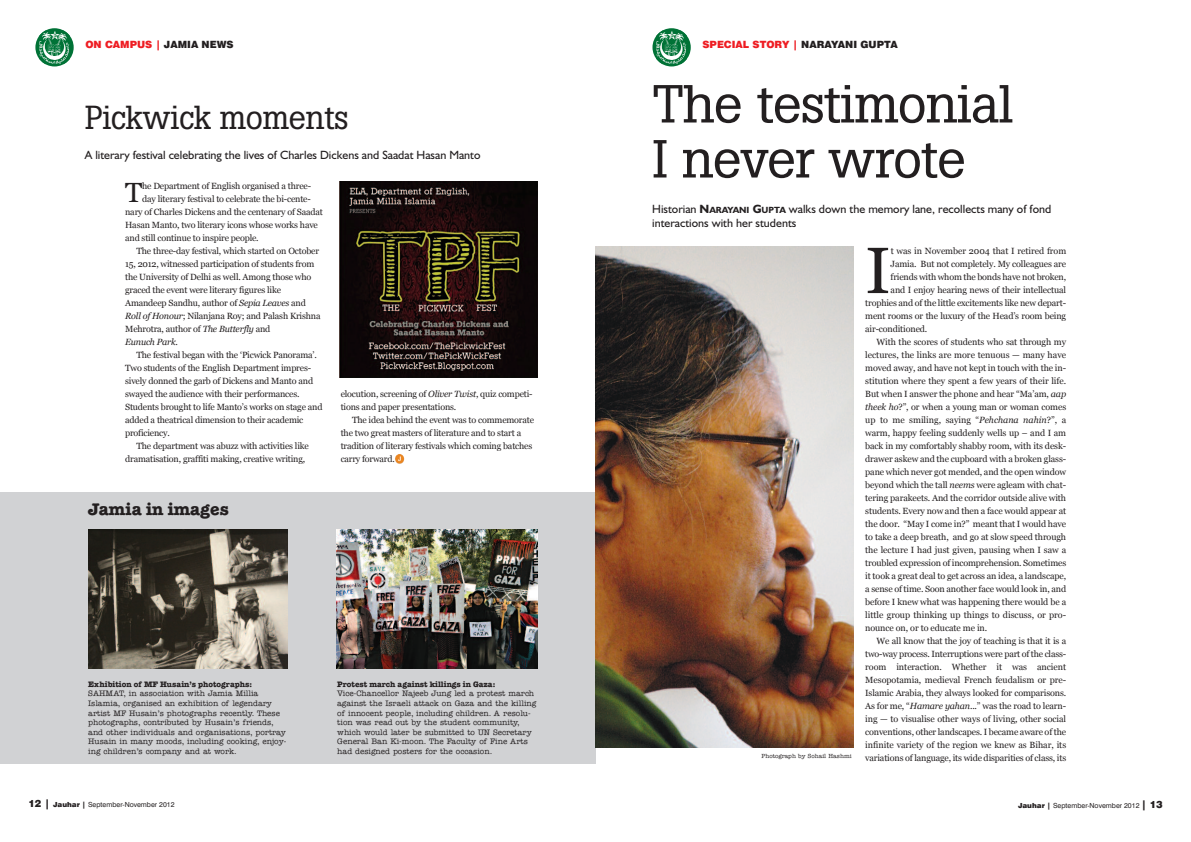
<style>
.page{position:relative;width:1191px;height:842px;background:#fff}
.page>*{position:absolute;margin:0;border:0;box-sizing:border-box;transform-origin:0 0}
.t1{font:65.3px "Georgia";color:#231f20}
.t2{font:53px/55px "Boton";letter-spacing:-.02em;color:#231f20;scale:1.04 1}
.t3{font:33px "Boton";letter-spacing:-.015em;color:#231f20}
.t4{font:27.7px "Georgia";color:#231f20}
.t5{font:17px "American Typewriter Bold A";color:#231f20}
.t6{font:12px/14.4px "Humanist 521 BT";color:#231f20}
.t7{font:900 10px "Swiss 721 BT";color:#ee1d23}
.t8{font:9px/13px "Georgia";letter-spacing:-.015em;color:#231f20}
.t9{font:italic 9px "Georgia";letter-spacing:-.02em;color:#231f20}
.t10{font:8px/9.6px "American Typewriter Medium A";color:#231f20}
.t11{font:8px "American Typewriter Bold A";color:#231f20}
.t12{font:7px "Swiss 721 BT";color:#231f20}
.t13{font:6px "American Typewriter Medium A";color:#231f20}
.s1{color:#231f20}
.s2{font-style:italic}
.s3{font-style:normal}
.s4{font-weight:900;font-size:10px}
.s5{font-weight:900}
.s6{font-weight:700}
.s7{font-weight:700;font-size:9px}
</style>
<div class="page">
<svg style="left:35px;top:28px;width:39px;height:38px"></svg>
<img style="left:39px;top:31px;width:31px;height:33px">
<div style="left:0;top:492px;width:595px;height:271px;background:#d1d2d4"></div>
<img style="left:88px;top:529px;width:199px;height:139px">
<img style="left:337px;top:529px;width:200px;height:139px">
<img style="left:339px;top:182px;width:199px;height:196px">
<svg style="left:395px;top:454px;width:10px;height:10px"></svg>
<img style="left:595px;top:247px;width:258px;height:500px">
<svg style="left:652px;top:28px;width:39px;height:38px"></svg>
<img style="left:656px;top:31px;width:31px;height:33px">
<p class="t7" style="left:85px;top:41px;width:150px">ON CAMPUS | <span class="s1">JAMIA NEWS</span></p>
<h3 class="t3" style="left:85px;top:105px;width:265px">Pickwick moments</h3>
<h3 class="t6" style="left:85px;top:149px;width:397px">A literary festival celebrating the lives of Charles Dickens and Saadat Hasan Manto</h3>
<h3 class="t4" style="left:125px;top:177px;width:19px">T</h3>
<p class="t8" style="left:142px;top:179px;width:170px">he Department of English organised a three-</p>
<p class="t8" style="left:142px;top:192px;width:170px">day literary festival to celebrate the bi-cente-</p>
<p class="t8" style="left:125px;top:205px;width:199px">nary of Charles Dickens and the centenary of Saadat</p>
<p class="t8" style="left:125px;top:218px;width:194px">Hasan Manto, two literary icons whose works have</p>
<p class="t8" style="left:125px;top:231px;width:135px">and still continue to inspire people.</p>
<p class="t8" style="left:136px;top:244px;width:184px">The three-day festival, which started on October</p>
<p class="t8" style="left:125px;top:257px;width:191px">15, 2012, witnessed participation of students from</p>
<p class="t8" style="left:125px;top:270px;width:188px">the University of Delhi as well. Among those who</p>
<p class="t8" style="left:125px;top:283px;width:157px">graced the event were literary figures like</p>
<p class="t8" style="left:125px;top:296px;width:182px">Amandeep Sandhu, author of <span class="s2">Sepia Leaves</span> and</p>
<p class="t8" style="left:125px;top:309px;width:197px"><span class="s2">Roll of Honour</span>; Nilanjana Roy; and Palash Krishna</p>
<p class="t8" style="left:125px;top:322px;width:147px">Mehrotra, author of <span class="s2">The Butterfly</span> and</p>
<p class="t9" style="left:125px;top:337px;width:54px">Eunuch Park<span class="s3">.</span></p>
<p class="t8" style="left:136px;top:348px;width:182px">The festival began with the ‘Picwick Panorama’.</p>
<p class="t8" style="left:125px;top:361px;width:187px">Two students of the English Department impres-</p>
<p class="t8" style="left:125px;top:374px;width:189px">sively donned the garb of Dickens and Manto and</p>
<p class="t8" style="left:125px;top:387px;width:176px">swayed the audience with their performances.</p>
<p class="t8" style="left:125px;top:400px;width:199px">Students brought to life Manto’s works on stage and</p>
<p class="t8" style="left:125px;top:413px;width:180px">added a theatrical dimension to their academic</p>
<p class="t8" style="left:125px;top:426px;width:46px">proficiency.</p>
<p class="t8" style="left:136px;top:439px;width:174px">The department was abuzz with activities like</p>
<p class="t8" style="left:125px;top:452px;width:181px">dramatisation, graffiti making, creative writing,</p>
<h3 class="t5" style="left:88px;top:504px;width:142px">Jamia in images</h3>
<p class="t8" style="left:341px;top:387px;width:193px">elocution, screening of <span class="s2">Oliver Twist</span>, quiz competi&shy;tions and paper presentations.</p>
<p class="t8" style="left:341px;top:413px;width:195px;text-indent:11px">The idea behind the event was to commemorate the two great masters of literature and to start a tradition of literary festivals which coming batches carry forward.</p>
<p class="t11" style="left:88px;top:681px;width:165px">Exhibition of MF Husain’s photographs:</p>
<p class="t10" style="left:88px;top:689px;width:200px">SAHMAT, in association with Jamia Millia Islamia, organised an exhibition of legendary artist MF Husain’s photographs recently. These photographs, contributed by Husain’s friends, and other individuals and organisations, portray Husain in many moods, including cooking, enjoy&shy;ing children’s company and at work.</p>
<p class="t12" style="left:28px;top:802px;width:148px"><span class="s4">12 |</span> <span class="s5">Jauhar |</span> September-November 2012</p>
<p class="t11" style="left:337px;top:681px;width:159px">Protest march against killings in Gaza:</p>
<p class="t10" style="left:337px;top:689px;width:200px">Vice-Chancellor Najeeb Jung led a protest march against the Israeli attack on Gaza and the killing of innocent people, including children. A resolu&shy;tion was read out by the student community, which would later be submitted to UN Secretary General Ban Ki-moon. The Faculty of Fine Arts had designed posters for the occasion.</p>
<p class="t7" style="left:702px;top:41px;width:197px">SPECIAL STORY | <span class="s1">NARAYANI GUPTA</span></p>
<h2 class="t2" style="left:652px;top:82px;width:348px">The testimonial<br>I never wrote</h2>
<h3 class="t6" style="left:652px;top:203px;width:400px">Historian <span class="s6">N</span><span class="s7">ARAYANI</span> <span class="s6">G</span><span class="s7">UPTA</span> walks down the memory lane, recollects many of fond interactions with her students</h3>
<p class="t13" style="left:761px;top:754px;width:92px">Photograph by Sohail Hashmi</p>
<h1 class="t1" style="left:865px;top:233px;width:27px">I</h1>
<p class="t8" style="left:890px;top:244px;width:177px">t was in November 2004 that I retired from</p>
<p class="t8" style="left:890px;top:257px;width:177px">Jamia. But not completely. My colleagues are</p>
<p class="t8" style="left:890px;top:270px;width:177px">friends with whom the bonds have not broken,</p>
<p class="t8" style="left:890px;top:283px;width:177px">and I enjoy hearing news of their intellectual</p>
<p class="t8" style="left:865px;top:296px;width:202px">trophies and of the little excitements like new depart-</p>
<p class="t8" style="left:865px;top:309px;width:202px">ment rooms or the luxury of the Head’s room being</p>
<p class="t8" style="left:865px;top:322px;width:64px">air-conditioned.</p>
<p class="t8" style="left:876px;top:335px;width:191px">With the scores of students who sat through my</p>
<p class="t8" style="left:865px;top:348px;width:202px">lectures, the links are more tenuous — many have</p>
<p class="t8" style="left:865px;top:361px;width:202px">moved away, and have not kept in touch with the in-</p>
<p class="t8" style="left:865px;top:374px;width:202px">stitution where they spent a few years of their life.</p>
<p class="t8" style="left:865px;top:387px;width:202px">But when I answer the phone and hear “Ma’am, <span class="s2">aap</span></p>
<p class="t8" style="left:865px;top:400px;width:202px"><span class="s2">theek ho</span>?”, or when a young man or woman comes</p>
<p class="t8" style="left:865px;top:413px;width:202px">up to me smiling, saying “<span class="s2">Pehchana nahin</span>?”, a</p>
<p class="t8" style="left:865px;top:426px;width:202px">warm, happy feeling suddenly wells up – and I am</p>
<p class="t8" style="left:865px;top:439px;width:202px">back in my comfortably shabby room, with its desk-</p>
<p class="t8" style="left:865px;top:452px;width:202px">drawer askew and the cupboard with a broken glass-</p>
<p class="t8" style="left:865px;top:465px;width:202px">pane which never got mended, and the open window</p>
<p class="t8" style="left:865px;top:478px;width:202px">beyond which the tall <span class="s2">neems</span> were agleam with chat-</p>
<p class="t8" style="left:865px;top:491px;width:202px">tering parakeets. And the corridor outside alive with</p>
<p class="t8" style="left:865px;top:504px;width:202px">students. Every now and then a face would appear at</p>
<p class="t8" style="left:865px;top:517px;width:202px">the door. “May I come in?” meant that I would have</p>
<p class="t8" style="left:865px;top:530px;width:202px">to take a deep breath, and go at slow speed through</p>
<p class="t8" style="left:865px;top:543px;width:202px">the lecture I had just given, pausing when I saw a</p>
<p class="t8" style="left:865px;top:556px;width:202px">troubled expression of incomprehension. Sometimes</p>
<p class="t8" style="left:865px;top:569px;width:202px">it took a great deal to get across an idea, a landscape,</p>
<p class="t8" style="left:865px;top:582px;width:202px">a sense of time. Soon another face would look in, and</p>
<p class="t8" style="left:865px;top:595px;width:202px">before I knew what was happening there would be a</p>
<p class="t8" style="left:865px;top:608px;width:202px">little group thinking up things to discuss, or pro-</p>
<p class="t8" style="left:865px;top:621px;width:123px">nounce on, or to educate me in.</p>
<p class="t8" style="left:876px;top:634px;width:191px">We all know that the joy of teaching is that it is a</p>
<p class="t8" style="left:865px;top:647px;width:202px">two-way process. Interruptions were part of the class-</p>
<p class="t8" style="left:865px;top:660px;width:202px">room interaction. Whether it was ancient</p>
<p class="t8" style="left:865px;top:673px;width:202px">Mesopotamia, medieval French feudalism or pre-</p>
<p class="t8" style="left:865px;top:686px;width:202px">Islamic Arabia, they always looked for comparisons.</p>
<p class="t8" style="left:865px;top:699px;width:202px">As for me, “<span class="s2">Hamare yahan</span>...” was the road to learn-</p>
<p class="t8" style="left:865px;top:712px;width:202px">ing — to visualise other ways of living, other social</p>
<p class="t8" style="left:865px;top:725px;width:202px">conventions, other landscapes. I became aware of the</p>
<p class="t8" style="left:865px;top:738px;width:202px">infinite variety of the region we knew as Bihar, its</p>
<p class="t8" style="left:865px;top:751px;width:202px">variations of language, its wide disparities of class, its</p>
<p class="t12" style="left:1018px;top:802px;width:146px"><span class="s5">Jauhar |</span> September-November 2012 <span class="s4">| 13</span></p>
</div>
